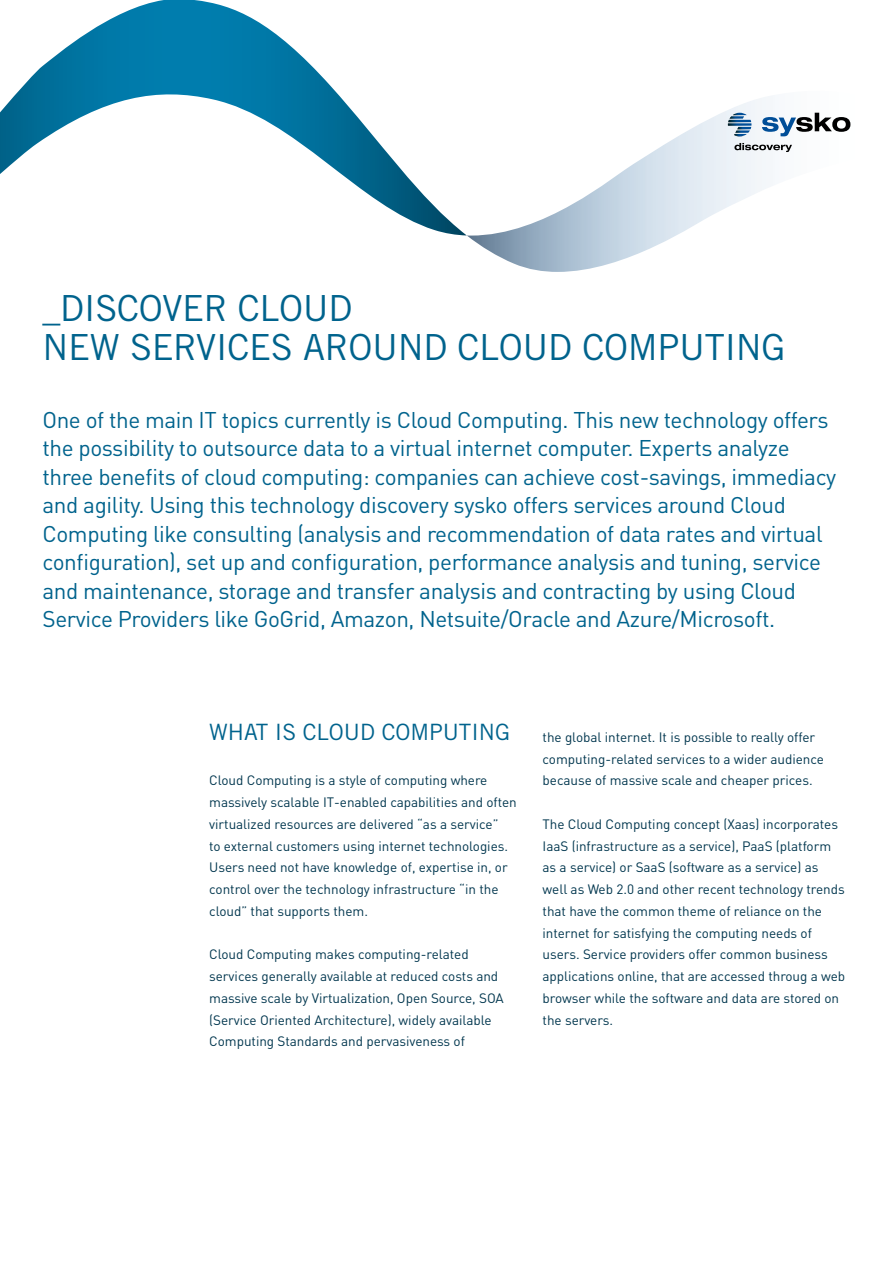
<style>
.page{position:relative;width:893px;height:1263px;background:#fff}
.page>*{position:absolute;margin:0;border:0;box-sizing:border-box;transform-origin:0 0}
.t1{font:36px/39px "Trade Gothic";letter-spacing:-.01em;color:#00638d}
.t2{font:22.5px/28.5px "DIN";letter-spacing:-.02em;color:#00638d}
.t3{font:22.5px "Trade Gothic";letter-spacing:-.005em;color:#00638d}
.t4{font:13.5px/21.8px "DIN";letter-spacing:-.005em;color:#00364e}
</style>
<div class="page">
<img style="left:467px;top:96px;width:384px;height:176px">
<svg style="left:0;top:0;width:466px;height:235px"></svg>
<svg style="left:728px;top:113px;width:24px;height:24px"></svg>
<svg style="left:762px;top:113px;width:88px;height:23px"></svg>
<svg style="left:734px;top:143px;width:58px;height:9px"></svg>
<h1 class="t1" style="left:43px;top:289px;width:745px">_DISCOVER CLOUD<br>NEW SERVICES AROUND CLOUD COMPUTING</h1>
<p class="t2" style="left:43px;top:405px;width:795px">One of the main IT topics currently is Cloud Computing. This new technology offers the possibility to outsource data to a virtual internet computer. Experts analyze three benefits of cloud computing: companies can achieve cost-savings, immediacy and agility. Using this technology discovery sysko offers services around Cloud Computing like consulting (analysis and recommendation of data rates and virtual configuration), set up and configuration, performance analysis and tuning, service and maintenance, storage and transfer analysis and contracting by using Cloud Service Providers like GoGrid, Amazon, Netsuite/Oracle and Azure/Microsoft.</p>
<h2 class="t3" style="left:209px;top:719px;width:302px">WHAT IS CLOUD COMPUTING</h2>
<p class="t4" style="left:209px;top:769px;width:309px">Cloud Computing is a style of computing where massively scalable IT-enabled capabilities and often virtualized resources are delivered “as a service”<br>to external customers using internet technologies.<br>Users need not have knowledge of, expertise in, or control over the technology infrastructure “in the cloud” that supports them.</p>
<p class="t4" style="left:209px;top:943px;width:296px">Cloud Computing makes computing-related services generally available at reduced costs and massive scale by Virtualization, Open Source, SOA (Service Oriented Architecture), widely available Computing Standards and pervasiveness of</p>
<p class="t4" style="left:543px;top:726px;width:283px">the global internet. It is possible to really offer computing-related services to a wider audience because of massive scale and cheaper prices.</p>
<p class="t4" style="left:543px;top:813px;width:304px">The Cloud Computing concept (Xaas) incorporates IaaS (infrastructure as a service), PaaS (platform as a service) or SaaS (software as a service) as well as Web 2.0 and other recent technology trends that have the common theme of reliance on the internet for satisfying the computing needs of users. Service providers offer common business applications online, that are accessed throug a web browser while the software and data are stored on the servers.</p>
</div>
